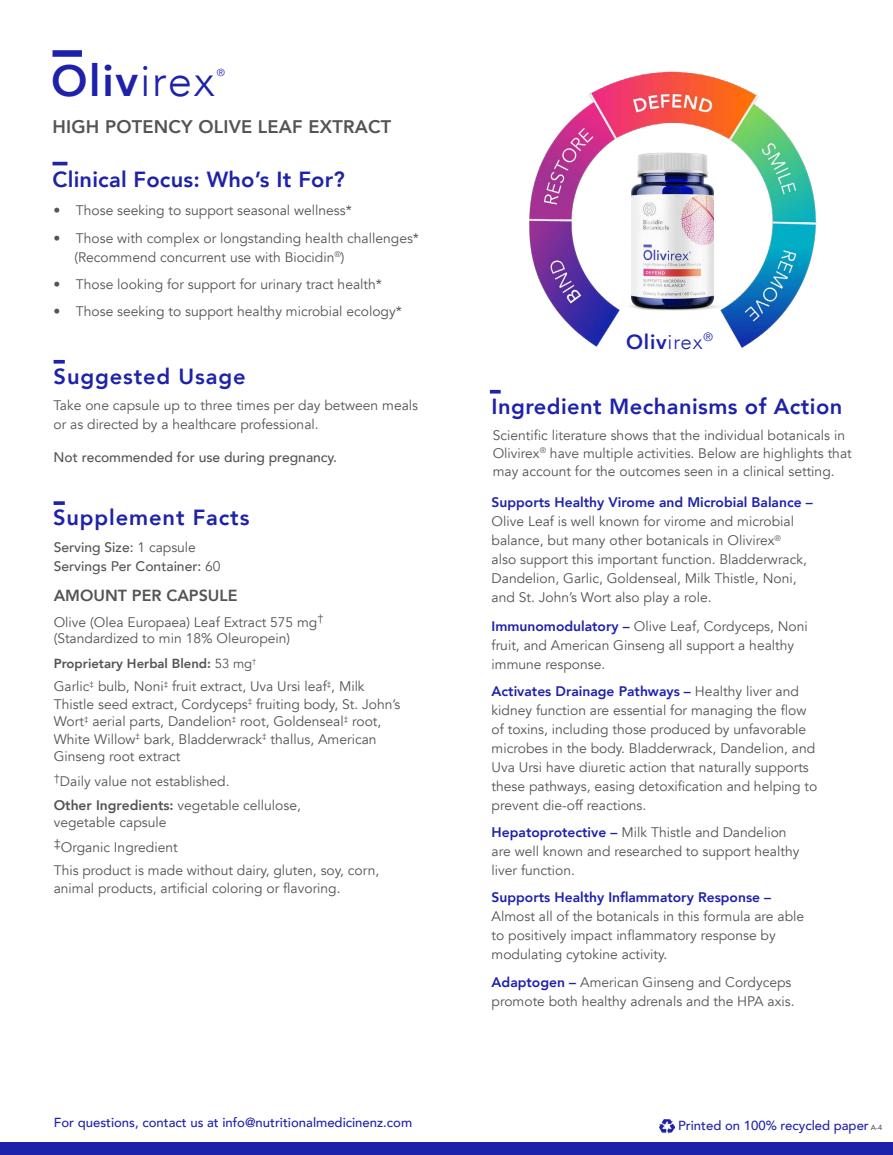
<style>
.page{position:relative;width:893px;height:1155px;background:#fff}
.page>*{position:absolute;margin:0;border:0;box-sizing:border-box;transform-origin:0 0}
.t1{font:800 43.8px "Avenir";color:#1e22aa}
.t2{font:800 21.9px "Avenir";letter-spacing:.02em;color:#1e22aa}
.t3{font:800 21.9px "Avenir";letter-spacing:.04em;color:#1e22aa}
.t4{font:800 20.4px "Avenir";color:#1e22aa}
.t5{font:800 18.3px "Avenir";letter-spacing:.01em;color:#545454}
.t6{font:800 16.05px "Avenir";color:#545454}
.t7{font:13.8px/18.9px "Avenir";color:#545454}
.t8{font:500 13.8px/18.9px "Avenir";color:#545454}
.t9{font:800 13.8px "Avenir";color:#1e22aa}
.t10{font:500 13.2px "Avenir";color:#1e22aa}
.t11{font:800 13.2px "Avenir";color:#545454}
.t12{font:10.2px "Avenir";color:#1e22aa}
.t13{font:500 7.35px "Avenir";color:#545454}
.s1{font-weight:300}
.s2{font-weight:400}
.s3{font-weight:800}
.s4{font-weight:800;color:#1e22aa}
</style>
<div class="page">
<div style="left:0;top:1142px;width:892px;height:13px;background:#1e22aa"></div>
<svg style="left:54px;top:501px;width:11px;height:4px"></svg>
<svg style="left:490px;top:390px;width:10px;height:4px"></svg>
<img style="left:660px;top:1119px;width:14px;height:15px">
<hr style="left:53px;top:162px;width:14px;height:3px;background:#1e22aa">
<div style="left:53px;top:50px;width:29px;height:7px;background:#1e22aa"></div>
<img style="left:529px;top:71px;width:288px;height:277px">
<img style="left:575px;top:130px;width:194px;height:193px">
<svg style="left:54px;top:360px;width:11px;height:4px"></svg>
<h1 class="t1" style="left:51px;top:63px;width:165px">Oliv<span class="s1">irex</span></h1>
<p class="t12" style="left:217px;top:68px;width:10px">®</p>
<h3 class="t5" style="left:52px;top:119px;width:340px">HIGH POTENCY OLIVE LEAF EXTRACT</h3>
<h2 class="t2" style="left:52px;top:170px;width:294px">Clinical Focus: Who’s It For?</h2>
<p class="t7" style="left:54px;top:203px;width:300px">• Those seeking to support seasonal wellness*</p>
<p class="t7" style="left:74px;top:230px;width:346px;text-indent:-21px">• Those with complex or longstanding health challenges* (Recommend concurrent use with Biocidin<sup>®</sup>)</p>
<p class="t7" style="left:54px;top:276px;width:330px">• Those looking for support for urinary tract health*</p>
<p class="t7" style="left:54px;top:304px;width:350px">• Those seeking to support healthy microbial ecology*</p>
<h2 class="t3" style="left:54px;top:367px;width:194px">Suggested Usage</h2>
<p class="t7" style="left:54px;top:397px;width:366px">Take one capsule up to three times per day between meals or as directed by a healthcare professional.</p>
<p class="t8" style="left:54px;top:449px;width:285px">Not recommended for use during pregnancy.</p>
<h2 class="t3" style="left:53px;top:508px;width:198px">Supplement Facts</h2>
<p class="t8" style="left:54px;top:540px;width:168px">Serving Size: <span class="s2">1 capsule<br></span>Servings Per Container: <span class="s2">60</span></p>
<p class="t6" style="left:54px;top:589px;width:185px">AMOUNT PER CAPSULE</p>
<p class="t7" style="left:54px;top:615px;width:271px;line-height:16.5px">Olive (Olea Europaea) Leaf Extract 575 mg<sup>† </sup>(Standardized to min 18% Oleuropein)</p>
<p class="t11" style="left:54px;top:658px;width:204px">Proprietary Herbal Blend: <span class="s2">53 mg</span><sup>†</sup></p>
<p class="t7" style="left:54px;top:679px;width:348px;line-height:17.5px">Garlic<sup>‡</sup> bulb, Noni<sup>‡</sup> fruit extract, Uva Ursi leaf<sup>‡</sup>, Milk Thistle seed extract, Cordyceps<sup>‡</sup> fruiting body, St. John’s Wort<sup>‡</sup> aerial parts, Dandelion<sup>‡</sup> root, Goldenseal<sup>‡</sup> root, White Willow<sup>‡</sup> bark, Bladderwrack<sup>‡</sup> thallus, American Ginseng root extract</p>
<p class="t7" style="left:54px;top:771px;width:249px;line-height:23.2px"><sup>†</sup>Daily value not established.<br><span class="s3">Other Ingredients:</span> vegetable cellulose,</p>
<p class="t7" style="left:54px;top:811px;width:125px;line-height:24.9px">vegetable capsule <sup>‡</sup>Organic Ingredient</p>
<p class="t7" style="left:54px;top:863px;width:327px;line-height:17.5px">This product is made without dairy, gluten, soy, corn, animal products, artificial coloring or flavoring.</p>
<p class="t10" style="left:54px;top:1111px;width:360px">For questions, contact us at info@nutritionalmedicinenz.com</p>
<h3 class="t4" style="left:626px;top:334px;width:88px">Oliv<span class="s1">irex</span><sup>®</sup></h3>
<h2 class="t2" style="left:491px;top:397px;width:352px">Ingredient Mechanisms of Action</h2>
<p class="t7" style="left:492px;top:426px;width:360px;line-height:18.3px">Scientific literature shows that the individual botanicals in<br>Olivirex<sup>®</sup> have multiple activities. Below are highlights that may account for the outcomes seen in a clinical setting.</p>
<p class="t9" style="left:491px;top:497px;width:322px">Supports Healthy Virome and Microbial Balance –</p>
<p class="t7" style="left:491px;top:513px;width:317px">Olive Leaf is well known for virome and microbial balance, but many other botanicals in Olivirex<sup>® </sup>also support this important function. Bladderwrack, Dandelion, Garlic, Goldenseal, Milk Thistle, Noni, and St. John’s Wort also play a role.</p>
<p class="t7" style="left:491px;top:618px;width:318px"><span class="s4">Immunomodulatory –</span> Olive Leaf, Cordyceps, Noni fruit, and American Ginseng all support a healthy immune response.</p>
<p class="t7" style="left:491px;top:683px;width:327px"><span class="s4">Activates Drainage Pathways –</span> Healthy liver and kidney function are essential for managing the flow of toxins, including those produced by unfavorable microbes in the body. Bladderwrack, Dandelion, and Uva Ursi have diuretic action that naturally supports these pathways, easing detoxification and helping to prevent die-off reactions.</p>
<p class="t7" style="left:491px;top:824px;width:309px"><span class="s4">Hepatoprotective –</span> Milk Thistle and Dandelion are well known and researched to support healthy liver function.</p>
<p class="t9" style="left:491px;top:887px;width:281px">Supports Healthy Inflammatory Response –</p>
<p class="t7" style="left:491px;top:909px;width:314px">Almost all of the botanicals in this formula are able to positively impact inflammatory response by modulating cytokine activity.</p>
<p class="t7" style="left:491px;top:974px;width:304px"><span class="s4">Adaptogen –</span> American Ginseng and Cordyceps promote both healthy adrenals and the HPA axis.</p>
<p class="t10" style="left:678px;top:1120px;width:192px">Printed on 100% recycled paper</p>
<p class="t13" style="left:870px;top:1125px;width:13px">A-4</p>
</div>
